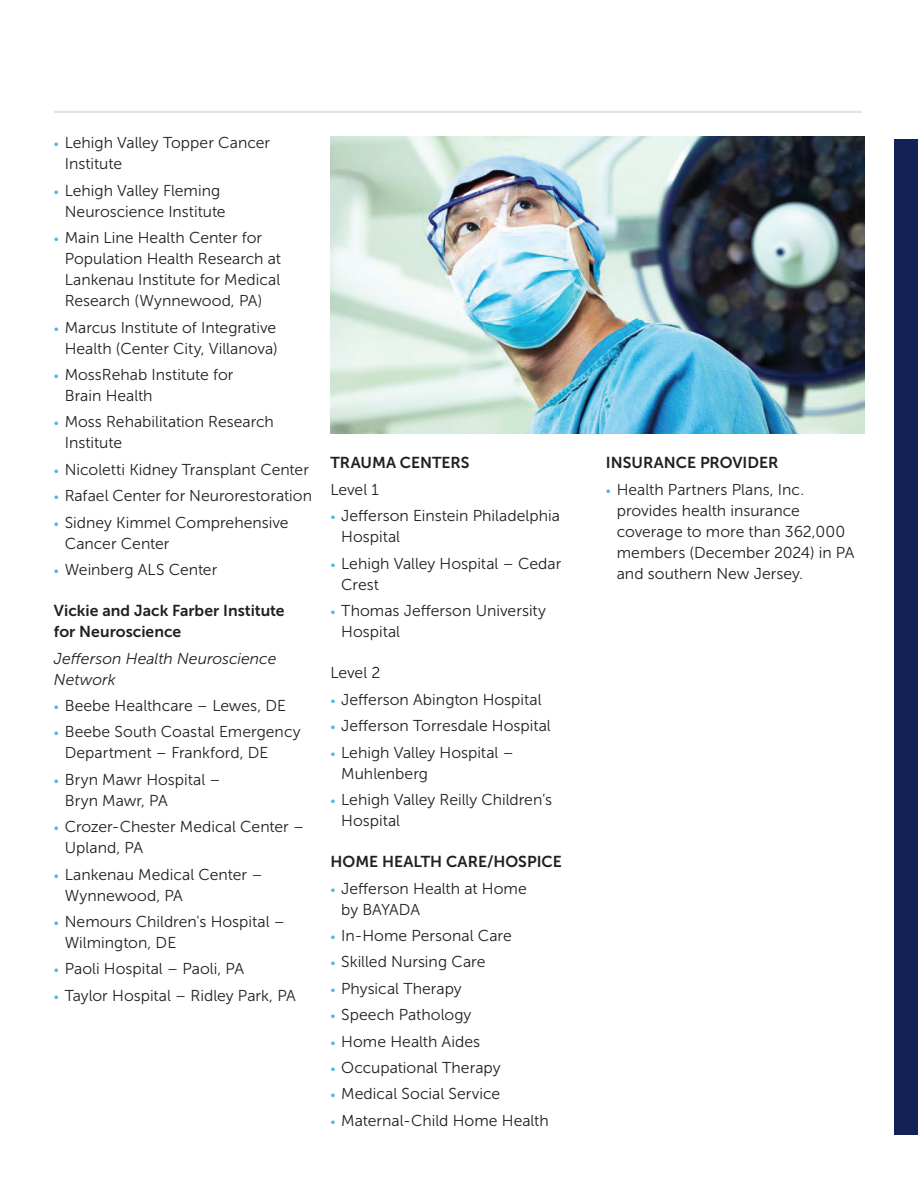
<style>
.page{position:relative;width:918px;height:1188px;background:#fff}
.page>*{position:absolute;margin:0;border:0;box-sizing:border-box;transform-origin:0 0}
.t1{font:15.75px/21px "Museo Sans 300";color:#231f20}
.t2{font:15.75px/21px "Museo Sans 700";color:#231f20}
.t3{font:italic 15.75px/21px "Museo Sans 300";color:#231f20}
.s1{font-size:12.75px;color:#54b7df}
</style>
<div class="page">
<hr style="left:54px;top:111px;width:808px;height:2px;background:#e2e4e2">
<img style="left:330px;top:137px;width:534px;height:296px">
<div style="left:894px;top:139px;width:24px;height:996px;background:#132256"></div>
<p class="t1" style="left:65px;top:133px;width:207px;text-indent:-11px"><span class="s1">•</span> Lehigh Valley Topper Cancer<br>Institute</p>
<p class="t1" style="left:65px;top:180px;width:162px;text-indent:-11px"><span class="s1">•</span> Lehigh Valley Fleming<br>Neuroscience Institute</p>
<p class="t1" style="left:65px;top:227px;width:218px;text-indent:-11px"><span class="s1">•</span> Main Line Health Center for<br>Population Health Research at<br>Lankenau Institute for Medical<br>Research (Wynnewood, PA)</p>
<p class="t1" style="left:54px;top:317px;width:225px;text-align:right"><span class="s1">•</span> Marcus Institute of Integrative<br>Health (Center City, Villanova)</p>
<p class="t1" style="left:65px;top:364px;width:170px;text-indent:-11px"><span class="s1">•</span> MossRehab Institute for<br>Brain Health</p>
<p class="t1" style="left:65px;top:412px;width:211px;text-indent:-11px"><span class="s1">•</span> Moss Rehabilitation Research<br>Institute</p>
<p class="t1" style="left:54px;top:459px;width:257px"><span class="s1">•</span> Nicoletti Kidney Transplant Center</p>
<p class="t1" style="left:54px;top:485px;width:260px"><span class="s1">•</span> Rafael Center for Neurorestoration</p>
<p class="t1" style="left:65px;top:512px;width:225px;text-indent:-11px"><span class="s1">•</span> Sidney Kimmel Comprehensive<br>Cancer Center</p>
<p class="t1" style="left:54px;top:559px;width:165px"><span class="s1">•</span> Weinberg ALS Center</p>
<p class="t2" style="left:54px;top:600px;width:232px">Vickie and Jack Farber Institute for Neuroscience</p>
<p class="t3" style="left:54px;top:648px;width:224px">Jefferson Health Neuroscience<br>Network</p>
<p class="t1" style="left:54px;top:695px;width:234px"><span class="s1">•</span> Beebe Healthcare – Lewes, DE</p>
<p class="t1" style="left:65px;top:722px;width:237px;text-indent:-11px"><span class="s1">•</span> Beebe South Coastal Emergency<br>Department – Frankford, DE</p>
<p class="t1" style="left:65px;top:769px;width:157px;text-indent:-11px"><span class="s1">•</span> Bryn Mawr Hospital –<br>Bryn Mawr, PA</p>
<p class="t1" style="left:65px;top:816px;width:241px;text-indent:-11px"><span class="s1">•</span> Crozer-Chester Medical Center –<br>Upland, PA</p>
<p class="t1" style="left:65px;top:864px;width:199px;text-indent:-11px"><span class="s1">•</span> Lankenau Medical Center –<br>Wynnewood, PA</p>
<p class="t1" style="left:65px;top:911px;width:222px;text-indent:-11px"><span class="s1">•</span> Nemours Children's Hospital –<br>Wilmington, DE</p>
<p class="t1" style="left:54px;top:959px;width:192px"><span class="s1">•</span> Paoli Hospital – Paoli, PA</p>
<p class="t1" style="left:54px;top:985px;width:243px"><span class="s1">•</span> Taylor Hospital – Ridley Park, PA</p>
<p class="t2" style="left:330px;top:453px;width:141px">TRAUMA CENTERS</p>
<p class="t1" style="left:330px;top:479px;width:50px">Level 1</p>
<p class="t1" style="left:341px;top:505px;width:220px;text-indent:-11px"><span class="s1">•</span> Jefferson Einstein Philadelphia<br>Hospital</p>
<p class="t1" style="left:341px;top:553px;width:222px;text-indent:-11px"><span class="s1">•</span> Lehigh Valley Hospital – Cedar<br>Crest</p>
<p class="t1" style="left:341px;top:600px;width:206px;text-indent:-11px"><span class="s1">•</span> Thomas Jefferson University<br>Hospital</p>
<p class="t1" style="left:330px;top:663px;width:51px">Level 2</p>
<p class="t1" style="left:330px;top:689px;width:213px"><span class="s1">•</span> Jefferson Abington Hospital</p>
<p class="t1" style="left:330px;top:715px;width:222px"><span class="s1">•</span> Jefferson Torresdale Hospital</p>
<p class="t1" style="left:341px;top:742px;width:174px;text-indent:-11px"><span class="s1">•</span> Lehigh Valley Hospital –<br>Muhlenberg</p>
<p class="t1" style="left:341px;top:789px;width:212px;text-indent:-11px"><span class="s1">•</span> Lehigh Valley Reilly Children’s<br>Hospital</p>
<p class="t2" style="left:330px;top:851px;width:233px">HOME HEALTH CARE/HOSPICE</p>
<p class="t1" style="left:341px;top:878px;width:187px;text-indent:-11px"><span class="s1">•</span> Jefferson Health at Home by BAYADA</p>
<p class="t1" style="left:330px;top:925px;width:183px"><span class="s1">•</span> In-Home Personal Care</p>
<p class="t1" style="left:330px;top:952px;width:156px"><span class="s1">•</span> Skilled Nursing Care</p>
<p class="t1" style="left:330px;top:978px;width:133px"><span class="s1">•</span> Physical Therapy</p>
<p class="t1" style="left:330px;top:1004px;width:143px"><span class="s1">•</span> Speech Pathology</p>
<p class="t1" style="left:330px;top:1031px;width:151px"><span class="s1">•</span> Home Health Aides</p>
<p class="t1" style="left:330px;top:1057px;width:172px"><span class="s1">•</span> Occupational Therapy</p>
<p class="t1" style="left:330px;top:1084px;width:171px"><span class="s1">•</span> Medical Social Service</p>
<p class="t1" style="left:330px;top:1110px;width:220px"><span class="s1">•</span> Maternal-Child Home Health</p>
<p class="t2" style="left:606px;top:453px;width:174px">INSURANCE PROVIDER</p>
<p class="t1" style="left:617px;top:479px;width:239px;text-indent:-11px"><span class="s1">•</span> Health Partners Plans, Inc. provides health insurance coverage to more than 362,000 members (December 2024) in PA and southern New Jersey.</p>
</div>
